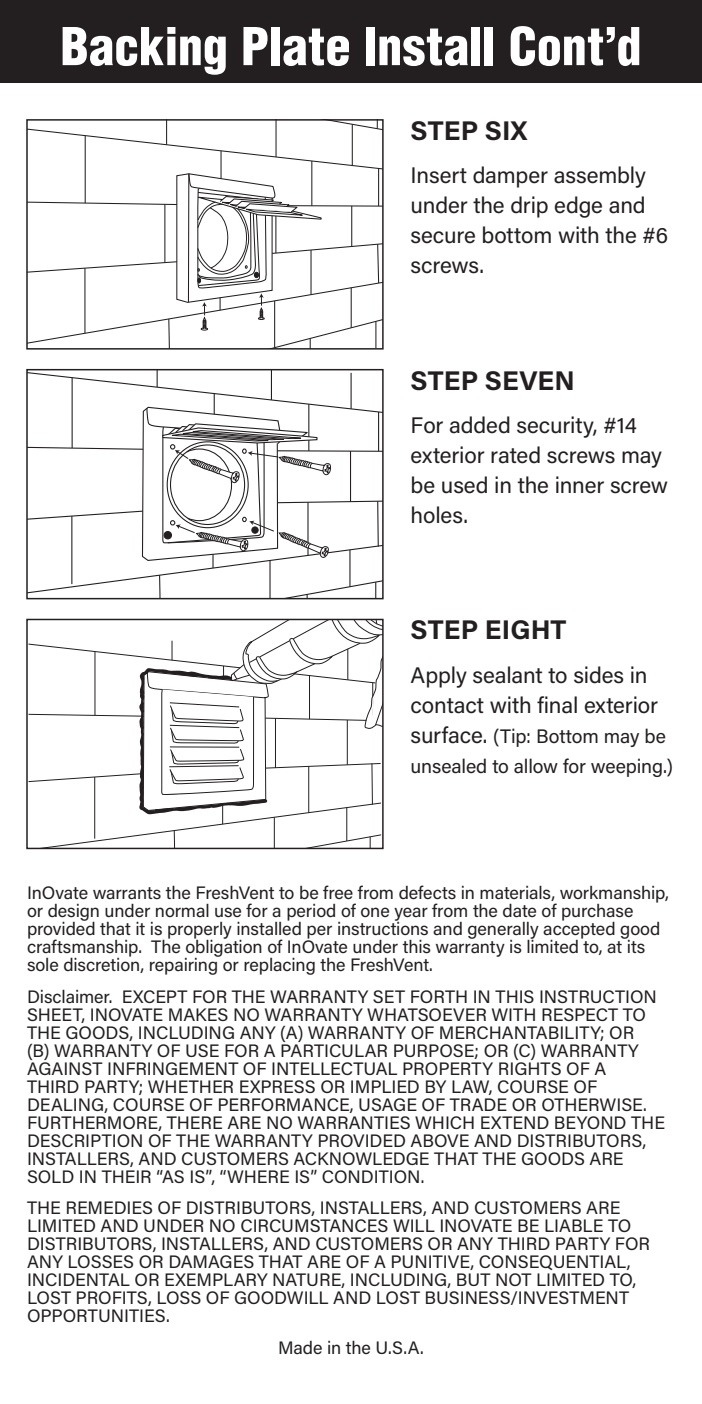
<style>
.page{position:relative;width:702px;height:1404px;background:#fff}
.page>*{position:absolute;margin:0;border:0;box-sizing:border-box;transform-origin:0 0}
.t1{font:900 condensed 50.85px "Helvetica";letter-spacing:-.005em;color:#fff}
.t2{font:700 27px "Acumin Pro";letter-spacing:.005em;color:#231f20}
.t3{font:22.5px/30px "Acumin Pro";letter-spacing:-.005em;color:#231f20}
.t4{font:19.5px/30px "Acumin Pro";letter-spacing:-.005em;color:#231f20}
.t5{font:18px/18px "Acumin Pro";letter-spacing:-.005em;color:#231f20}
.s1{font-size:22.5px}
</style>
<div class="page">
<div style="left:0;top:0;width:702px;height:82px;background:#231f20"></div>
<svg style="left:29px;top:122px;width:352px;height:225px"></svg>
<div style="left:26px;top:119px;width:358px;height:231px;border:2px solid #231f20"></div>
<svg style="left:29px;top:372px;width:352px;height:224px"></svg>
<div style="left:26px;top:369px;width:358px;height:230px;border:2px solid #231f20"></div>
<svg style="left:29px;top:622px;width:352px;height:224px"></svg>
<div style="left:26px;top:619px;width:358px;height:230px;border:2px solid #231f20"></div>
<h1 class="t1" style="left:60px;top:14px;width:583px">Backing Plate Install Cont’d</h1>
<h2 class="t2" style="left:411px;top:111px;width:118px">STEP SIX</h2>
<p class="t3" style="left:411px;top:159px;width:259px">Insert damper assembly under the drip edge and secure bottom with the #6 screws.</p>
<h2 class="t2" style="left:411px;top:361px;width:166px">STEP SEVEN</h2>
<p class="t3" style="left:411px;top:409px;width:259px">For added security, #14 exterior rated screws may be used in the inner screw holes.</p>
<h2 class="t2" style="left:411px;top:611px;width:157px">STEP EIGHT</h2>
<p class="t3" style="left:411px;top:659px;width:249px">Apply sealant to sides in contact with final exterior</p>
<p class="t4" style="left:411px;top:720px;width:264px"><span class="s1">surface.</span> (Tip: Bottom may be unsealed to allow for weeping.)</p>
<p class="t5" style="left:27px;top:883px;width:644px">InOvate warrants the FreshVent to be free from defects in materials, workmanship, or design under normal use for a period of one year from the date of purchase provided that it is properly installed per instructions and generally accepted good craftsmanship. The obligation of InOvate under this warranty is limited to, at its sole discretion, repairing or replacing the FreshVent.</p>
<p class="t5" style="left:27px;top:987px;width:640px">Disclaimer. EXCEPT FOR THE WARRANTY SET FORTH IN THIS INSTRUCTION SHEET, INOVATE MAKES NO WARRANTY WHATSOEVER WITH RESPECT TO THE GOODS, INCLUDING ANY (A) WARRANTY OF MERCHANTABILITY; OR<br>(B) WARRANTY OF USE FOR A PARTICULAR PURPOSE; OR (C) WARRANTY AGAINST INFRINGEMENT OF INTELLECTUAL PROPERTY RIGHTS OF A<br>THIRD PARTY; WHETHER EXPRESS OR IMPLIED BY LAW, COURSE OF DEALING, COURSE OF PERFORMANCE, USAGE OF TRADE OR OTHERWISE.<br>FURTHERMORE, THERE ARE NO WARRANTIES WHICH EXTEND BEYOND THE DESCRIPTION OF THE WARRANTY PROVIDED ABOVE AND DISTRIBUTORS, INSTALLERS, AND CUSTOMERS ACKNOWLEDGE THAT THE GOODS ARE SOLD IN THEIR “AS IS”, “WHERE IS” CONDITION.</p>
<p class="t5" style="left:27px;top:1198px;width:625px">THE REMEDIES OF DISTRIBUTORS, INSTALLERS, AND CUSTOMERS ARE LIMITED AND UNDER NO CIRCUMSTANCES WILL INOVATE BE LIABLE TO DISTRIBUTORS, INSTALLERS, AND CUSTOMERS OR ANY THIRD PARTY FOR ANY LOSSES OR DAMAGES THAT ARE OF A PUNITIVE, CONSEQUENTIAL, INCIDENTAL OR EXEMPLARY NATURE, INCLUDING, BUT NOT LIMITED TO, LOST PROFITS, LOSS OF GOODWILL AND LOST BUSINESS/INVESTMENT OPPORTUNITIES.</p>
<p class="t5" style="left:278px;top:1338px;width:147px">Made in the U.S.A.</p>
</div>
